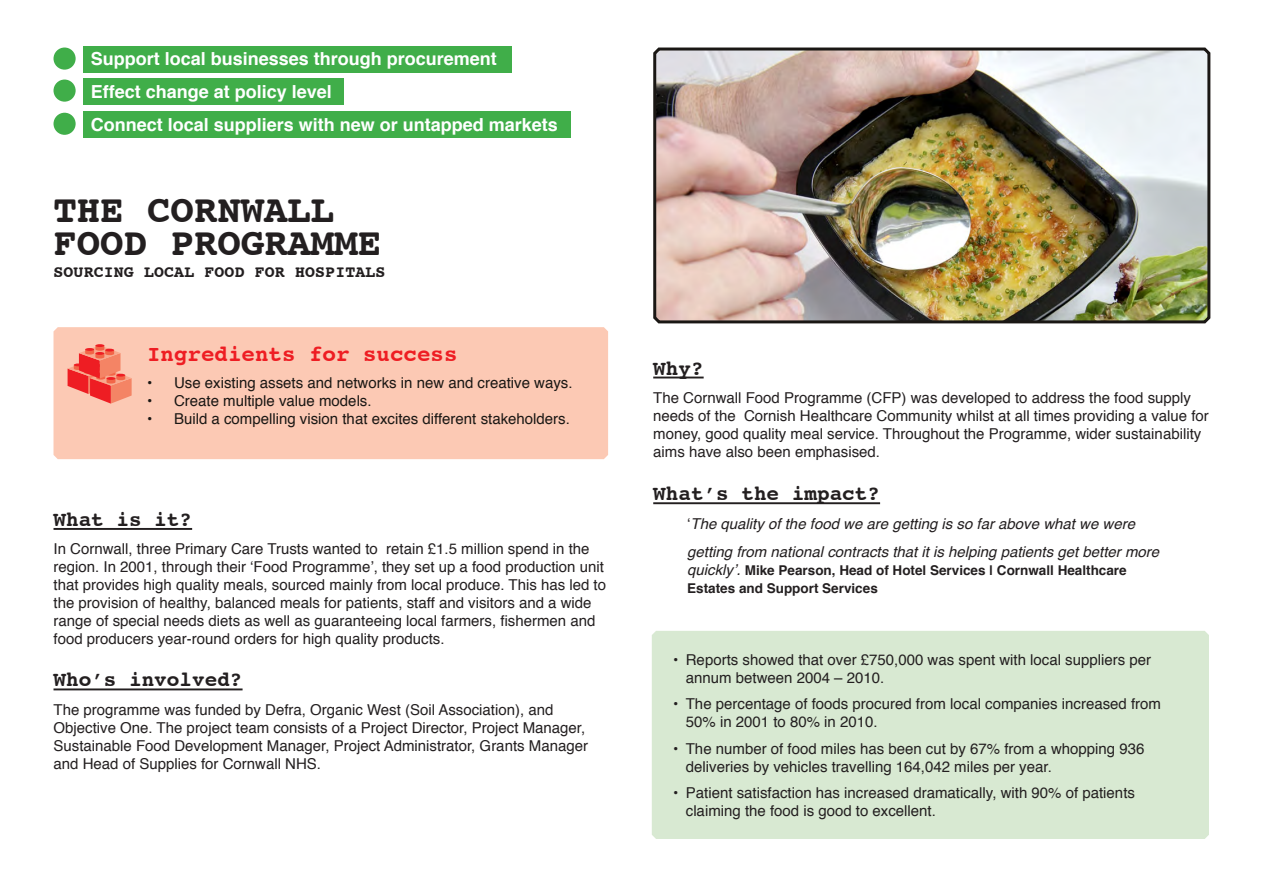
<style>
.page{position:relative;width:1263px;height:893px;background:#fff}
.page>*{position:absolute;margin:0;border:0;box-sizing:border-box;transform-origin:0 0}
.t1{font:700 39px/33px "Courier";color:#231f20}
.t2{font:700 22.5px "Courier";color:#ee1d23}
.t3{font:700 21px "Courier";color:#231f20}
.t4{font:700 18px "Helvetica";color:#fff}
.t5{font:700 16.5px "Courier";letter-spacing:.01em;color:#231f20}
.t6{font:15px/18px "Helvetica";color:#231f20}
.t7{font:15px "Helvetica";color:#1a1714}
.t8{font:italic 15px/28.5px "Helvetica";color:#231f20}
.t9{font:700 13.5px/18px "Helvetica";color:#231f20}
.s1{font-style:normal}
.s2{font-weight:400;font-style:italic;font-size:15px}
</style>
<div class="page">
<div style="left:83px;top:79px;width:260px;height:26px;background:#40ae49"></div>
<hr style="left:54px;top:528px;width:138px;height:2px;background:#231f20">
<hr style="left:54px;top:688px;width:189px;height:2px;background:#231f20">
<img style="left:653px;top:47px;width:558px;height:277px">
<hr style="left:653px;top:377px;width:51px;height:1px;background:#231f20">
<hr style="left:653px;top:502px;width:227px;height:2px;background:#231f20">
<div style="left:54px;top:80px;width:22px;height:22px;background:#40ae49;border-radius:50%"></div>
<div style="left:54px;top:48px;width:22px;height:22px;background:#40ae49;border-radius:50%"></div>
<div style="left:54px;top:327px;width:554px;height:132px;background:#fcc9b4"></div>
<svg style="left:68px;top:344px;width:64px;height:60px;background:#f47b6c"></svg>
<div style="left:83px;top:47px;width:428px;height:26px;background:#40ae49"></div>
<div style="left:54px;top:113px;width:22px;height:22px;background:#40ae49;border-radius:50%"></div>
<div style="left:83px;top:112px;width:488px;height:26px;background:#40ae49"></div>
<div style="left:652px;top:631px;width:557px;height:208px;background:#d8e9d2"></div>
<p class="t4" style="left:91px;top:44px;width:408px">Support local businesses through procurement</p>
<p class="t4" style="left:91px;top:77px;width:243px">Effect change at policy level</p>
<p class="t4" style="left:91px;top:110px;width:469px">Connect local suppliers with new or untapped markets</p>
<p class="t1" style="left:54px;top:191px;width:329px">THE CORNWALL<br>FOOD PROGRAMME</p>
<p class="t5" style="left:54px;top:259px;width:333px">SOURCING LOCAL FOOD FOR HOSPITALS</p>
<p class="t2" style="left:147px;top:336px;width:312px">Ingredients for success</p>
<p class="t7" style="left:147px;top:371px;width:427px">• Use existing assets and networks in new and creative ways.</p>
<p class="t7" style="left:147px;top:389px;width:226px">• Create multiple value models.</p>
<p class="t7" style="left:147px;top:407px;width:424px">• Build a compelling vision that excites different stakeholders.</p>
<p class="t3" style="left:54px;top:502px;width:140px">What is it?</p>
<p class="t6" style="left:54px;top:541px;width:554px">In Cornwall, three Primary Care Trusts wanted to retain £1.5 million spend in the region. In 2001, through their ‘Food Programme’, they set up a food production unit that provides high quality meals, sourced mainly from local produce. This has led to the provision of healthy, balanced meals for patients, staff and visitors and a wide range of special needs diets as well as guaranteeing local farmers, fishermen and food producers year-round orders for high quality products.</p>
<p class="t3" style="left:54px;top:663px;width:191px">Who’s involved?</p>
<p class="t6" style="left:54px;top:701px;width:536px">The programme was funded by Defra, Organic West (Soil Association), and Objective One. The project team consists of a Project Director, Project Manager, Sustainable Food Development Manager, Project Administrator, Grants Manager and Head of Supplies for Cornwall NHS.</p>
<p class="t3" style="left:653px;top:351px;width:52px">Why?</p>
<p class="t6" style="left:653px;top:389px;width:557px">The Cornwall Food Programme (CFP) was developed to address the food supply needs of the Cornish Healthcare Community whilst at all times providing a value for money, good quality meal service. Throughout the Programme, wider sustainability aims have also been emphasised.</p>
<p class="t3" style="left:653px;top:477px;width:228px">What’s the impact?</p>
<p class="t8" style="left:687px;top:509px;width:473px"><span class="s1">‘</span>The quality of the food we are getting is so far above what we were getting from national contracts that it is helping patients get better more</p>
<p class="t9" style="left:687px;top:562px;width:441px"><span class="s2">quickly’.</span> Mike Pearson, Head of Hotel Services | Cornwall Healthcare<br>Estates and Support Services</p>
<p class="t6" style="left:686px;top:651px;width:467px;text-indent:-13px">• Reports showed that over £750,000 was spent with local suppliers per annum between 2004 – 2010.</p>
<p class="t6" style="left:686px;top:695px;width:477px;text-indent:-13px">• The percentage of foods procured from local companies increased from<br>50% in 2001 to 80% in 2010.</p>
<p class="t6" style="left:686px;top:740px;width:460px;text-indent:-13px">• The number of food miles has been cut by 67% from a whopping 936 deliveries by vehicles travelling 164,042 miles per year.</p>
<p class="t6" style="left:686px;top:784px;width:451px;text-indent:-13px">• Patient satisfaction has increased dramatically, with 90% of patients claiming the food is good to excellent.</p>
</div>
